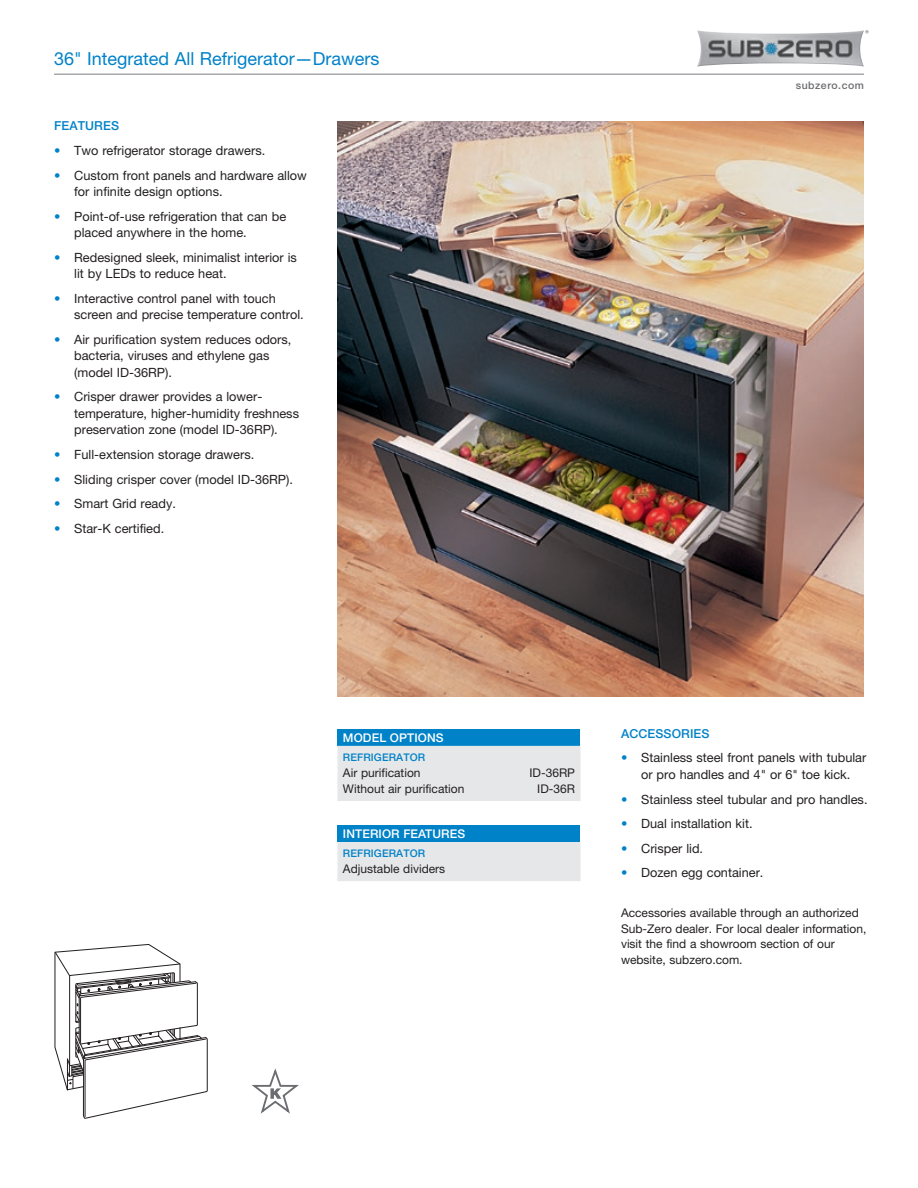
<style>
.page{position:relative;width:918px;height:1188px;background:#fff}
.page>*{position:absolute;margin:0;border:0;box-sizing:border-box;transform-origin:0 0}
.t1{font:18px "Helvetica Neue LT Std";color:#0082c8}
.t2{font:12.75px/16.5px "Helvetica Neue LT Std";color:#231f20}
.t3{font:500 12.3px "Helvetica Neue LT Std";letter-spacing:.01em;color:#0082c8}
.t4{font:12px/15.8px "Helvetica Neue LT Std";color:#231f20}
.t5{font:500 12px "Helvetica Neue LT Std";letter-spacing:.01em;color:#fff}
.t6{font:500 10.5px "Helvetica Neue LT Std";letter-spacing:.01em;color:#0082c8}
.t7{font:500 10.5px "Helvetica Neue LT Std";letter-spacing:.05em;color:#6c6d70}
.s1{color:#0082c8}
</style>
<div class="page">
<svg style="left:54px;top:944px;width:154px;height:175px"></svg>
<div style="left:338px;top:729px;width:242px;height:17px;background:#0082c8"></div>
<div style="left:338px;top:746px;width:242px;height:55px;background:#e6e7e9"></div>
<div style="left:338px;top:825px;width:242px;height:17px;background:#0082c8"></div>
<div style="left:338px;top:842px;width:242px;height:39px;background:#e6e7e9"></div>
<hr style="left:54px;top:74px;width:810px;height:1px;background:#a8a9ad">
<img style="left:697px;top:30px;width:167px;height:37px">
<svg style="left:252px;top:1069px;width:47px;height:45px"></svg>
<img style="left:338px;top:122px;width:526px;height:575px">
<h1 class="t1" style="left:54px;top:48px;width:327px">36" Integrated All Refrigerator—Drawers</h1>
<p class="t3" style="left:54px;top:119px;width:67px">FEATURES</p>
<p class="t2" style="left:54px;top:142px;width:213px"><span class="s1">•</span> Two refrigerator storage drawers.</p>
<p class="t2" style="left:74px;top:167px;width:234px;text-indent:-20px"><span class="s1">•</span> Custom front panels and hardware allow for infinite design options.</p>
<p class="t2" style="left:74px;top:208px;width:214px;text-indent:-20px"><span class="s1">•</span> Point-of-use refrigeration that can be placed anywhere in the home.</p>
<p class="t2" style="left:74px;top:249px;width:224px;text-indent:-20px"><span class="s1">•</span> Redesigned sleek, minimalist interior is lit by LEDs to reduce heat.</p>
<p class="t2" style="left:74px;top:290px;width:231px;text-indent:-20px"><span class="s1">•</span> Interactive control panel with touch screen and precise temperature control.</p>
<p class="t2" style="left:74px;top:331px;width:219px;text-indent:-20px"><span class="s1">•</span> Air purification system reduces odors, bacteria, viruses and ethylene gas (model ID-36RP).</p>
<p class="t2" style="left:74px;top:389px;width:226px;text-indent:-20px"><span class="s1">•</span> Crisper drawer provides a lower&shy;temperature, higher-humidity freshness preservation zone (model ID-36RP).</p>
<p class="t2" style="left:54px;top:446px;width:202px"><span class="s1">•</span> Full-extension storage drawers.</p>
<p class="t2" style="left:54px;top:471px;width:241px"><span class="s1">•</span> Sliding crisper cover (model ID-36RP).</p>
<p class="t2" style="left:54px;top:495px;width:123px"><span class="s1">•</span> Smart Grid ready.</p>
<p class="t2" style="left:54px;top:520px;width:112px"><span class="s1">•</span> Star-K certified.</p>
<p class="t7" style="left:796px;top:79px;width:70px">subzero.com</p>
<p class="t5" style="left:343px;top:730px;width:102px">MODEL OPTIONS</p>
<p class="t6" style="left:343px;top:751px;width:84px">REFRIGERATOR</p>
<p class="t4" style="left:343px;top:765px;width:79px">Air purification</p>
<p class="t4" style="left:530px;top:765px;width:47px">ID-36RP</p>
<p class="t4" style="left:343px;top:781px;width:123px">Without air purification</p>
<p class="t4" style="left:537px;top:781px;width:39px">ID-36R</p>
<p class="t5" style="left:343px;top:827px;width:124px">INTERIOR FEATURES</p>
<p class="t6" style="left:343px;top:847px;width:84px">REFRIGERATOR</p>
<p class="t4" style="left:343px;top:861px;width:104px">Adjustable dividers</p>
<p class="t3" style="left:621px;top:726px;width:90px">ACCESSORIES</p>
<p class="t2" style="left:621px;top:749px;width:247px;text-align:center"><span class="s1">•</span> Stainless steel front panels with tubular or pro handles and 4" or 6" toe kick.</p>
<p class="t2" style="left:621px;top:791px;width:248px"><span class="s1">•</span> Stainless steel tubular and pro handles.</p>
<p class="t2" style="left:621px;top:815px;width:133px"><span class="s1">•</span> Dual installation kit.</p>
<p class="t2" style="left:621px;top:840px;width:84px"><span class="s1">•</span> Crisper lid.</p>
<p class="t2" style="left:621px;top:864px;width:144px"><span class="s1">•</span> Dozen egg container.</p>
<p class="t4" style="left:621px;top:905px;width:247px">Accessories available through an authorized Sub-Zero dealer. For local dealer information, visit the find a showroom section of our website, subzero.com.</p>
</div>
